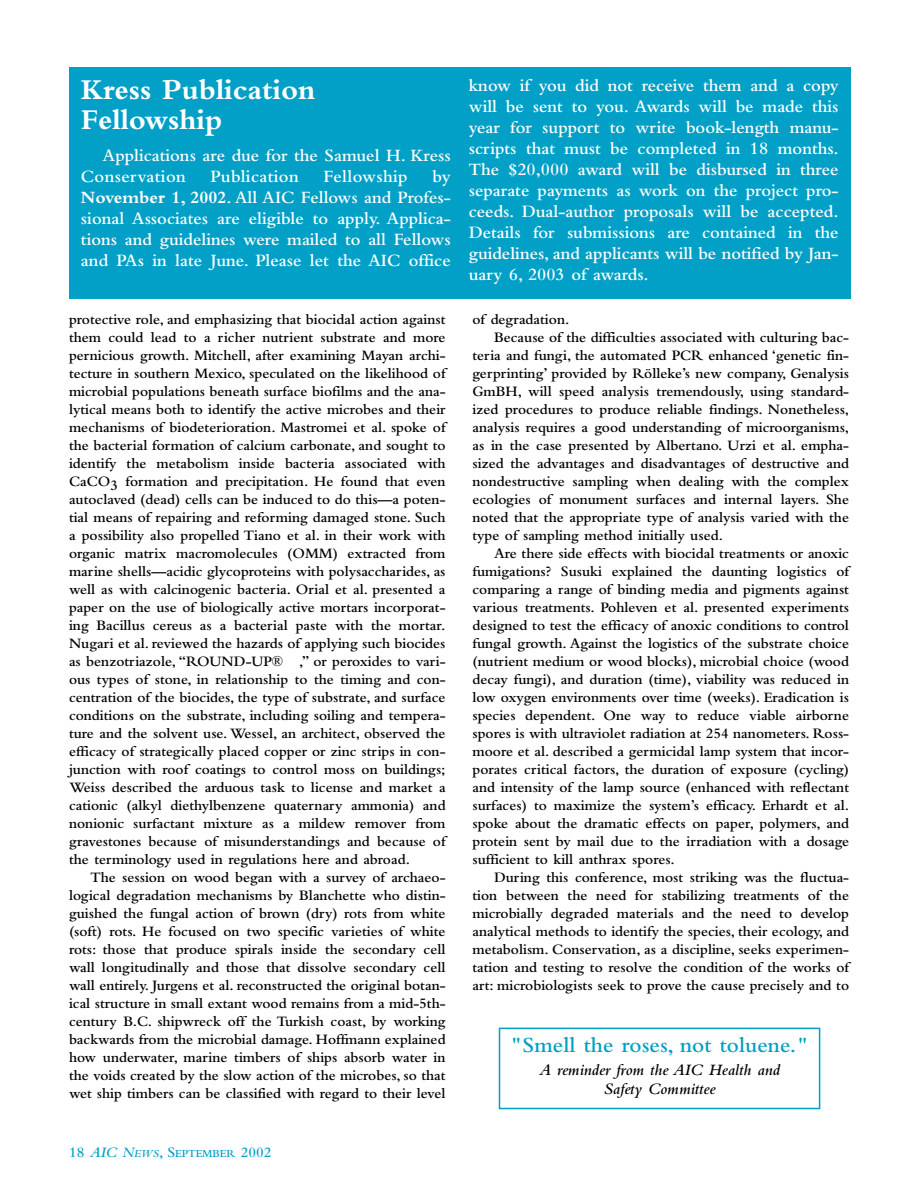
<style>
.page{position:relative;width:918px;height:1188px;background:#fff}
.page>*{position:absolute;margin:0;border:0;box-sizing:border-box;transform-origin:0 0}
.t1{font:700 30px/30px "Bembo";color:#fff}
.t2{font:600 22.5px "Bembo";color:#02a0c6}
.t3{font:600 18px/21px "Bembo";color:#fff;text-align:justify}
.t4{font:600 18px "Bembo";letter-spacing:.02em;color:#fff}
.t5{font:italic 600 16.5px/19.8px "Bembo";color:#000;text-align:center}
.t6{font:600 15px/18px "Bembo";color:#000;text-align:justify}
.t7{font:600 15px "Bembo";color:#02a0c6}
.s1{font-weight:700}
.s2{font-style:italic}
.s3{font-style:italic;font-size:11.25px}
.s4{font-size:11.25px}
</style>
<div class="page">
<div style="left:69px;top:67px;width:781px;height:231px;background:#02a0c6"></div>
<div style="left:499px;top:1028px;width:321px;height:81px;border:2px solid #02a0c6"></div>
<h1 class="t1" style="left:81px;top:77px;width:236px">Kress Publication<br>Fellowship</h1>
<p class="t3" style="left:81px;top:146px;width:371px;text-indent:22px">Applications are due for the Samuel H. Kress<br>Conservation</p>
<p class="t3" style="left:81px;top:167px;width:371px;text-indent:351px">by <span class="s1">November 1, 2002</span>. All AIC Fellows and Profes&shy;sional Associates are eligible to apply. Applica&shy;tions and guidelines were mailed to all Fellows and PAs in late June. Please let the AIC office</p>
<p class="t4" style="left:211px;top:170px;width:90px">Publication</p>
<p class="t4" style="left:324px;top:170px;width:86px">Fellowship</p>
<p class="t6" style="left:69px;top:312px;width:378px">protective role, and emphasizing that biocidal action against them could lead to a richer nutrient substrate and more pernicious growth. Mitchell, after examining Mayan archi&shy;tecture in southern Mexico, speculated on the likelihood of microbial populations beneath surface biofilms and the ana&shy;lytical means both to identify the active microbes and their mechanisms of biodeterioration. Mastromei et al. spoke of the bacterial formation of calcium carbonate, and sought to identify the metabolism inside bacteria associated with CaCO3 formation and precipitation. He found that even autoclaved (dead) cells can be induced to do this—a poten&shy;tial means of repairing and reforming damaged stone. Such a possibility also propelled Tiano et al. in their work with organic matrix macromolecules (OMM) extracted from marine shells—acidic glycoproteins with polysaccharides, as well as with calcinogenic bacteria. Orial et al. presented a paper on the use of biologically active mortars incorporat&shy;ing Bacillus cereus as a bacterial paste with the mortar.<br>Nugari et al. reviewed the hazards of applying such biocides as benzotriazole, “ROUND-UP® ,” or peroxides to vari&shy;ous types of stone, in relationship to the timing and con&shy;centration of the biocides, the type of substrate, and surface conditions on the substrate, including soiling and tempera&shy;ture and the solvent use.Wessel, an architect, observed the efficacy of strategically placed copper or zinc strips in con&shy;junction with roof coatings to control moss on buildings; Weiss described the arduous task to license and market a cationic (alkyl diethylbenzene quaternary ammonia) and nonionic surfactant mixture as a mildew remover from gravestones because of misunderstandings and because of the terminology used in regulations here and abroad.</p>
<p class="t6" style="left:69px;top:870px;width:378px;text-indent:22px">The session on wood began with a survey of archaeo&shy;logical degradation mechanisms by Blanchette who distin&shy;guished the fungal action of brown (dry) rots from white (soft) rots. He focused on two specific varieties of white rots: those that produce spirals inside the secondary cell wall longitudinally and those that dissolve secondary cell wall entirely. Jurgens et al. reconstructed the original botan&shy;ical structure in small extant wood remains from a mid-5th&shy;century B.C. shipwreck off the Turkish coast, by working backwards from the microbial damage. Hoffmann explained how underwater, marine timbers of ships absorb water in the voids created by the slow action of the microbes, so that wet ship timbers can be classified with regard to their level</p>
<p class="t3" style="left:469px;top:76px;width:371px">know if you did not receive them and a copy will be sent to you. Awards will be made this year for support to write book-length manu&shy;scripts that must be completed in 18 months.<br>The $20,000 award will be disbursed in three separate payments as work on the project pro&shy;ceeds. Dual-author proposals will be accepted.<br>Details for submissions are contained in the guidelines, and applicants will be notified by Jan&shy;uary 6, 2003 of awards.</p>
<p class="t6" style="left:473px;top:312px;width:98px">of degradation.</p>
<p class="t6" style="left:494px;top:330px;width:356px">Because of the difficulties associated with culturing bac-</p>
<p class="t6" style="left:473px;top:348px;width:378px">teria and fungi, the automated PCR enhanced ‘genetic fin-</p>
<p class="t6" style="left:473px;top:366px;width:378px">gerprinting’ provided by Rölleke’s new company, Genalysis</p>
<p class="t6" style="left:473px;top:384px;width:378px">GmBH, will speed analysis tremendously, using standard-</p>
<p class="t6" style="left:473px;top:402px;width:378px">ized procedures to produce reliable findings. Nonetheless,</p>
<p class="t6" style="left:473px;top:420px;width:378px">analysis requires a good understanding of microorganisms,</p>
<p class="t6" style="left:473px;top:438px;width:378px">as in the case presented by Albertano. Urzi et al. empha-</p>
<p class="t6" style="left:473px;top:456px;width:378px">sized the advantages and disadvantages of destructive and</p>
<p class="t6" style="left:473px;top:474px;width:378px">nondestructive sampling when dealing with the complex</p>
<p class="t6" style="left:473px;top:492px;width:378px">ecologies of monument surfaces and internal layers. She</p>
<p class="t6" style="left:473px;top:510px;width:378px">noted that the appropriate type of analysis varied with the</p>
<p class="t6" style="left:473px;top:528px;width:252px">type of sampling method initially used.</p>
<p class="t6" style="left:494px;top:546px;width:356px">Are there side effects with biocidal treatments or anoxic</p>
<p class="t6" style="left:473px;top:564px;width:378px">fumigations? Susuki explained the daunting logistics of</p>
<p class="t6" style="left:473px;top:582px;width:378px">comparing a range of binding media and pigments against</p>
<p class="t6" style="left:473px;top:600px;width:378px">various treatments. Pohleven et al. presented experiments</p>
<p class="t6" style="left:473px;top:618px;width:378px">designed to test the efficacy of anoxic conditions to control</p>
<p class="t6" style="left:473px;top:636px;width:378px">fungal growth. Against the logistics of the substrate choice</p>
<p class="t6" style="left:473px;top:654px;width:378px">(nutrient medium or wood blocks), microbial choice (wood</p>
<p class="t6" style="left:473px;top:672px;width:378px">decay fungi), and duration (time), viability was reduced in</p>
<p class="t6" style="left:473px;top:690px;width:378px">low oxygen environments over time (weeks). Eradication is</p>
<p class="t6" style="left:473px;top:708px;width:378px">species dependent. One way to reduce viable airborne</p>
<p class="t6" style="left:473px;top:726px;width:378px">spores is with ultraviolet radiation at 254 nanometers. Ross-</p>
<p class="t6" style="left:473px;top:744px;width:378px">moore et al. described a germicidal lamp system that incor-</p>
<p class="t6" style="left:473px;top:762px;width:378px">porates critical factors, the duration of exposure (cycling)</p>
<p class="t6" style="left:473px;top:780px;width:378px">and intensity of the lamp source (enhanced with reflectant</p>
<p class="t6" style="left:473px;top:798px;width:378px">surfaces) to maximize the system’s efficacy. Erhardt et al.</p>
<p class="t6" style="left:473px;top:816px;width:378px">spoke about the dramatic effects on paper, polymers, and</p>
<p class="t6" style="left:473px;top:834px;width:378px">protein sent by mail due to the irradiation with a dosage</p>
<p class="t6" style="left:473px;top:852px;width:204px">sufficient to kill anthrax spores.</p>
<p class="t6" style="left:494px;top:870px;width:357px">During this conference, most striking was the fluctua-</p>
<p class="t6" style="left:473px;top:888px;width:378px">tion between the need for stabilizing treatments of the</p>
<p class="t6" style="left:473px;top:906px;width:378px">microbially degraded materials and the need to develop</p>
<p class="t6" style="left:473px;top:924px;width:378px">analytical methods to identify the species, their ecology, and</p>
<p class="t6" style="left:473px;top:942px;width:378px">metabolism. Conservation, as a discipline, seeks experimen-</p>
<p class="t6" style="left:473px;top:960px;width:378px">tation and testing to resolve the condition of the works of</p>
<p class="t6" style="left:473px;top:978px;width:378px">art: microbiologists seek to prove the cause precisely and to</p>
<h2 class="t2" style="left:510px;top:1037px;width:300px">"Smell the roses, not toluene."</h2>
<p class="t5" style="left:539px;top:1061px;width:242px">A reminder from the AIC Health and<br>Safety Committee</p>
<p class="t7" style="left:69px;top:1147px;width:204px">18 <span class="s2">AIC N</span><span class="s3">EWS</span>, S<span class="s4">EPTEMBER</span> 2002</p>
</div>
